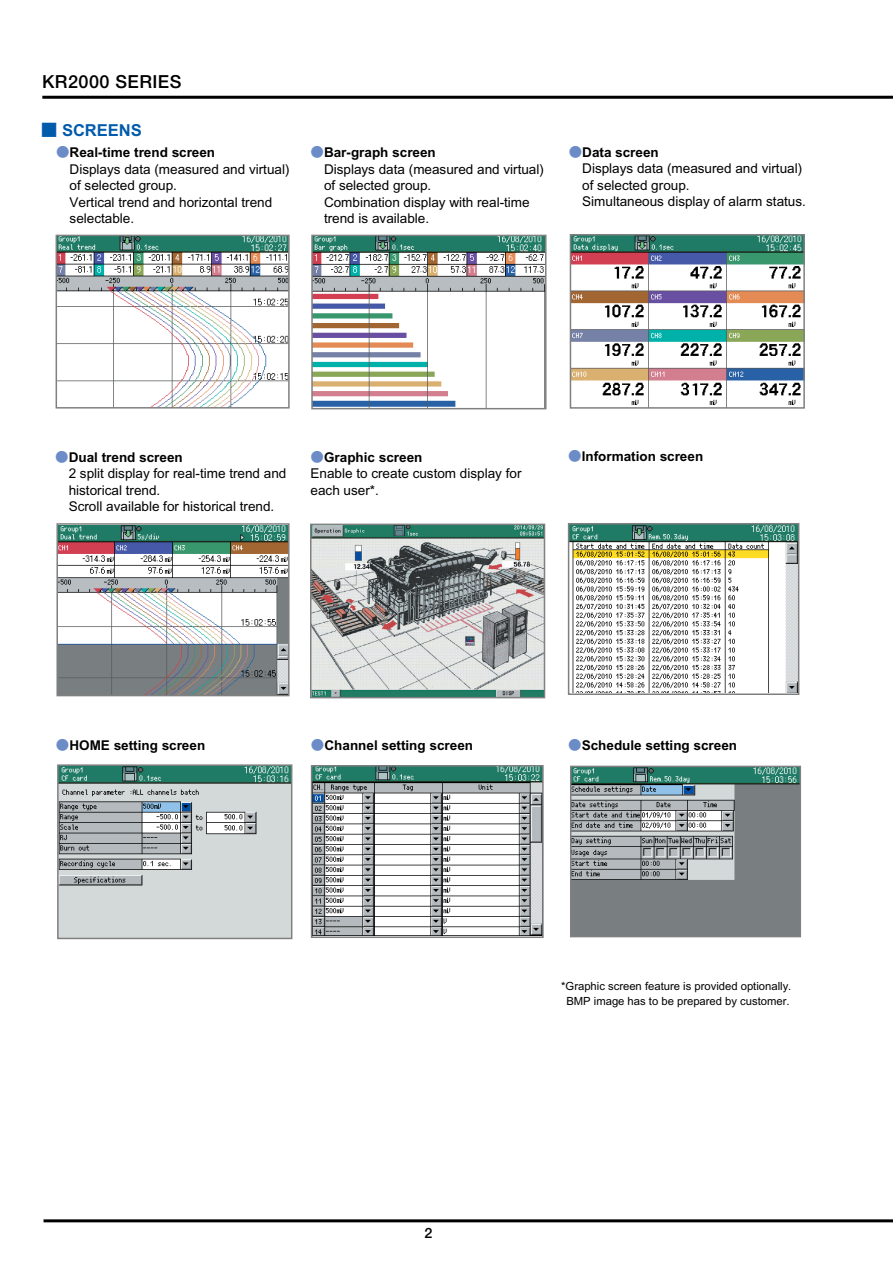
<style>
.page{position:relative;width:893px;height:1263px;background:#fff}
.page>*{position:absolute;margin:0;border:0;box-sizing:border-box;transform-origin:0 0}
.t1{font:700 18px "Futo Go B101";letter-spacing:.025em;color:#000}
.t2{font:700 16.5px "Arial";color:#005bab}
.t3{font:700 14.25px "Futo Go B101";color:#000}
.t4{font:13.5px/16.5px "Arial";color:#000}
.t5{font:700 13.5px "Arial";color:#000}
.t6{font:11.25px/15px "Arial";color:#000;text-align:center}
.s1{font-family:"Futo Go B101"}
.s2{font-family:"Gothic BBB";font-weight:500;color:#6c8cc7}
.s3{font-weight:700}
</style>
<div class="page">
<hr style="left:44px;top:1219px;width:848px;height:3px;background:#000">
<hr style="left:42px;top:96px;width:850px;height:3px;background:#000">
<img style="left:313px;top:527px;width:229px;height:168px">
<img style="left:59px;top:238px;width:227px;height:168px">
<div style="left:56px;top:235px;width:233px;height:174px;border:2px solid #808080"></div>
<img style="left:314px;top:238px;width:229px;height:168px">
<div style="left:311px;top:235px;width:235px;height:174px;border:2px solid #808080"></div>
<img style="left:572px;top:237px;width:229px;height:169px">
<div style="left:569px;top:234px;width:235px;height:175px;border:2px solid #808080"></div>
<img style="left:59px;top:526px;width:227px;height:167px">
<div style="left:56px;top:523px;width:233px;height:173px;border:2px solid #808080"></div>
<img style="left:571px;top:526px;width:225px;height:166px">
<div style="left:568px;top:523px;width:231px;height:172px;border:2px solid #808080"></div>
<img style="left:314px;top:768px;width:226px;height:167px">
<div style="left:311px;top:765px;width:232px;height:173px;border:2px solid #808080"></div>
<img style="left:573px;top:769px;width:225px;height:165px">
<div style="left:570px;top:766px;width:231px;height:171px;border:2px solid #808080"></div>
<img style="left:60px;top:767px;width:229px;height:169px">
<div style="left:57px;top:764px;width:235px;height:175px;border:2px solid #808080"></div>
<div style="left:310px;top:524px;width:235px;height:174px;border:2px solid #808080"></div>
<h1 class="t1" style="left:42px;top:75px;width:141px">KR2000 SERIES</h1>
<p class="t2" style="left:41px;top:124px;width:102px"><span class="s1">■</span> SCREENS</p>
<p class="t4" style="left:70px;top:145px;width:221px;text-indent:-14px"><span class="s2">●</span><span class="s3">Real-time trend screen<br></span>Displays data (measured and virtual) of selected group.<br>Vertical trend and horizontal trend selectable.</p>
<p class="t4" style="left:324px;top:145px;width:221px;text-indent:-14px"><span class="s2">●</span><span class="s3">Bar-graph screen<br></span>Displays data (measured and virtual) of selected group.<br>Combination display with real-time trend is available.</p>
<p class="t4" style="left:582px;top:145px;width:225px;text-indent:-14px"><span class="s2">●</span><span class="s3">Data screen<br></span>Displays data (measured and virtual) of selected group.<br>Simultaneous display of alarm status.</p>
<p class="t4" style="left:69px;top:450px;width:219px;text-indent:-14px"><span class="s2">●</span><span class="s3">Dual trend screen<br></span>2 split display for real-time trend and historical trend.<br>Scroll available for historical trend.</p>
<p class="t5" style="left:568px;top:452px;width:137px"><span class="s2">●</span>Information screen</p>
<p class="t4" style="left:310px;top:450px;width:212px"><span class="s2">●</span><span class="s3">Graphic screen<br></span>Enable to create custom display for each user*.</p>
<p class="t5" style="left:56px;top:740px;width:151px"><span class="s2">●</span>HOME setting screen</p>
<p class="t5" style="left:311px;top:740px;width:164px"><span class="s2">●</span>Channel setting screen</p>
<p class="t5" style="left:568px;top:741px;width:170px"><span class="s2">●</span>Schedule setting screen</p>
<p class="t3" style="left:424px;top:1227px;width:9px">2</p>
<p class="t6" style="left:561px;top:979px;width:232px">*Graphic screen feature is provided optionally.<br>BMP image has to be prepared by customer.</p>
</div>
